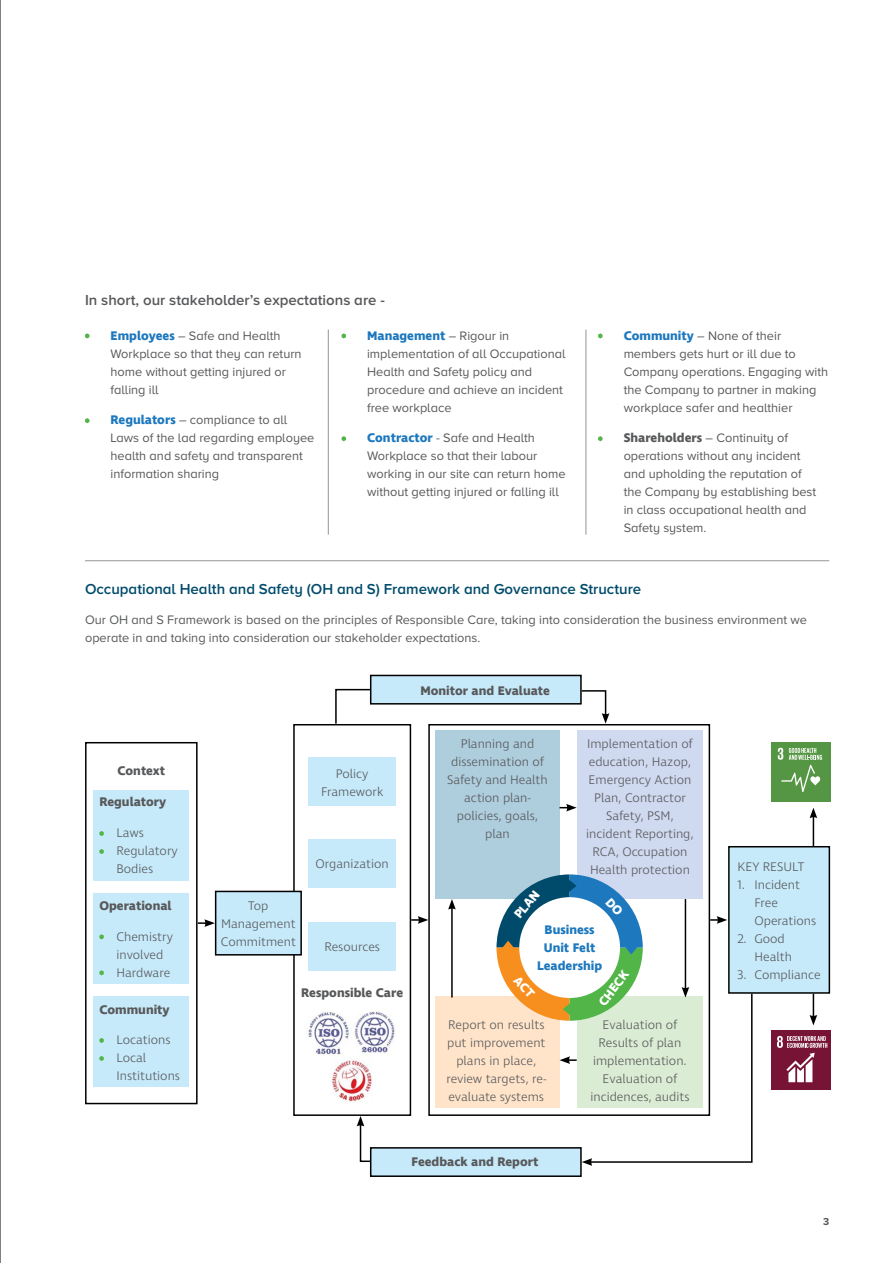
<style>
.page{position:relative;width:893px;height:1263px;background:#fff}
.page>*{position:absolute;margin:0;border:0;box-sizing:border-box;transform-origin:0 0}
.t1{font:600 15px "Proxima Nova A";color:#004b6b}
.t2{font:600 15px "Proxima Nova A";color:#58595b}
.t3{font:12.75px/18px "Proxima Nova A";color:#58595b}
.t4{font:300 12.75px/18px "Ingra";color:#58595b;text-align:center}
.t5{font:700 12.75px "Ingra";color:#58595b}
.t6{font:700 12.75px/18px "Ingra";color:#1d78be;text-align:center}
.t7{font:700 12.75px "Ingra";color:#fff}
.t8{font:700 10.5px "Proxima Nova A";color:#58595b}
.s1{font-family:"Ingra";font-weight:700;color:#1d78be}
.s2{font-family:"Proxima Nova A";font-weight:400;color:#58595b}
.s3{font-family:"Ingra";font-weight:700}
</style>
<div class="page">
<hr style="left:0;top:0;width:1px;height:1263px;background:#000">
<div style="left:94px;top:997px;width:95px;height:90px;background:#c7eafb"></div>
<div style="left:94px;top:893px;width:95px;height:90px;background:#c7eafb"></div>
<div style="left:94px;top:790px;width:95px;height:90px;background:#c7eafb"></div>
<div style="left:309px;top:757px;width:87px;height:49px;background:#c7eafb"></div>
<div style="left:309px;top:839px;width:87px;height:48px;background:#c7eafb"></div>
<div style="left:309px;top:922px;width:87px;height:48px;background:#c7eafb"></div>
<div style="left:85px;top:742px;width:113px;height:362px;border:2px solid #000"></div>
<div style="left:293px;top:724px;width:118px;height:392px;border:2px solid #000"></div>
<div style="left:216px;top:891px;width:85px;height:64px;background:#c7eafb"></div>
<div style="left:215px;top:891px;width:87px;height:64px;border:2px solid #000"></div>
<div style="left:371px;top:675px;width:210px;height:29px;background:#c7eafb"></div>
<div style="left:370px;top:675px;width:212px;height:29px;border:2px solid #000"></div>
<div style="left:371px;top:1148px;width:210px;height:28px;background:#c7eafb"></div>
<div style="left:370px;top:1147px;width:212px;height:30px;border:2px solid #000"></div>
<div style="left:428px;top:724px;width:282px;height:392px;border:2px solid #000"></div>
<div style="left:729px;top:847px;width:100px;height:146px;background:#c7eafb"></div>
<div style="left:728px;top:846px;width:102px;height:148px;border:2px solid #000"></div>
<svg style="left:85px;top:333px;width:4px;height:5px"></svg>
<svg style="left:85px;top:418px;width:4px;height:5px"></svg>
<svg style="left:342px;top:333px;width:4px;height:5px"></svg>
<svg style="left:342px;top:436px;width:4px;height:5px"></svg>
<div style="left:435px;top:997px;width:125px;height:111px;background:#ffe4ca"></div>
<div style="left:435px;top:731px;width:125px;height:168px;background:#aecddd"></div>
<div style="left:577px;top:731px;width:126px;height:168px;background:#cfd9ef"></div>
<svg style="left:598px;top:333px;width:4px;height:5px"></svg>
<svg style="left:598px;top:436px;width:4px;height:5px"></svg>
<hr style="left:328px;top:330px;width:1px;height:205px;background:#939598">
<hr style="left:586px;top:330px;width:1px;height:205px;background:#939598">
<hr style="left:85px;top:560px;width:744px;height:1px;background:#939598">
<svg style="left:99px;top:831px;width:5px;height:5px"></svg>
<svg style="left:99px;top:849px;width:5px;height:5px"></svg>
<svg style="left:99px;top:934px;width:5px;height:5px"></svg>
<svg style="left:99px;top:970px;width:5px;height:5px"></svg>
<svg style="left:99px;top:1038px;width:5px;height:5px"></svg>
<svg style="left:99px;top:1056px;width:5px;height:5px"></svg>
<svg style="left:357px;top:1116px;width:14px;height:47px"></svg>
<svg style="left:580px;top:689px;width:29px;height:35px"></svg>
<svg style="left:198px;top:919px;width:17px;height:8px"></svg>
<svg style="left:560px;top:804px;width:17px;height:7px"></svg>
<hr style="left:451px;top:907px;width:2px;height:90px;background:#000">
<svg style="left:448px;top:899px;width:8px;height:10px"></svg>
<svg style="left:810px;top:994px;width:7px;height:31px"></svg>
<hr style="left:813px;top:816px;width:1px;height:30px;background:#000">
<svg style="left:810px;top:808px;width:7px;height:10px"></svg>
<svg style="left:411px;top:916px;width:17px;height:8px"></svg>
<div style="left:771px;top:742px;width:59px;height:59px;background:#549643"></div>
<svg style="left:778px;top:748px;width:44px;height:44px"></svg>
<div style="left:771px;top:1031px;width:60px;height:59px;background:#771436"></div>
<svg style="left:777px;top:1036px;width:50px;height:46px"></svg>
<img style="left:332px;top:1060px;width:40px;height:42px">
<img style="left:308px;top:1011px;width:87px;height:44px">
<svg style="left:334px;top:688px;width:37px;height:37px"></svg>
<svg style="left:496px;top:874px;width:257px;height:292px"></svg>
<p class="t2" style="left:85px;top:291px;width:301px">In short, our stakeholder’s expectations are -</p>
<p class="t3" style="left:111px;top:326px;width:193px"><span class="s1">Employees</span> – Safe and Health<br>Workplace so that they can return home without getting injured or falling ill</p>
<p class="t3" style="left:111px;top:411px;width:205px"><span class="s1">Regulators</span> – compliance to all<br>Laws of the lad regarding employee health and safety and transparent information sharing</p>
<p class="t6" style="left:367px;top:327px;width:144px">Management <span class="s2">– Rigour in</span></p>
<p class="t3" style="left:367px;top:344px;width:200px">implementation of all Occupational<br>Health and Safety policy and procedure and achieve an incident free workplace</p>
<p class="t3" style="left:367px;top:429px;width:200px"><span class="s1">Contractor</span> - Safe and Health Workplace so that their labour working in our site can return home without getting injured or falling ill</p>
<p class="t3" style="left:624px;top:326px;width:206px"><span class="s1">Community</span> – None of their members gets hurt or ill due to<br>Company operations. Engaging with the Company to partner in making workplace safer and healthier</p>
<p class="t3" style="left:624px;top:429px;width:194px"><span class="s3">Shareholders</span> – Continuity of operations without any incident and upholding the reputation of the Company by establishing best in class occupational health and<br>Safety system.</p>
<p class="t1" style="left:85px;top:580px;width:558px">Occupational Health and Safety (OH and S) Framework and Governance Structure</p>
<p class="t3" style="left:85px;top:611px;width:723px">Our OH and S Framework is based on the principles of Responsible Care, taking into consideration the business environment we operate in and taking into consideration our stakeholder expectations.</p>
<p class="t5" style="left:117px;top:763px;width:49px">Context</p>
<p class="t5" style="left:99px;top:794px;width:68px">Regulatory</p>
<p class="t4" style="left:116px;top:825px;width:63px;text-align:left">Laws<br>Regulatory<br>Bodies</p>
<p class="t5" style="left:99px;top:897px;width:74px">Operational</p>
<p class="t4" style="left:116px;top:928px;width:58px;text-align:left">Chemistry involved<br>Hardware</p>
<p class="t5" style="left:99px;top:1001px;width:72px">Community</p>
<p class="t4" style="left:116px;top:1031px;width:65px;text-align:left">Locations<br>Local<br>Institutions</p>
<p class="t4" style="left:321px;top:765px;width:64px">Policy<br>Framework</p>
<p class="t4" style="left:316px;top:855px;width:75px">Organization</p>
<p class="t4" style="left:221px;top:897px;width:77px">Top<br>Management<br>Commitment</p>
<p class="t4" style="left:324px;top:938px;width:57px">Resources</p>
<p class="t5" style="left:301px;top:984px;width:104px">Responsible Care</p>
<p class="t5" style="left:420px;top:683px;width:131px">Monitor and Evaluate</p>
<p class="t4" style="left:447px;top:735px;width:102px">Planning and dissemination of<br>Safety and Health action plan&shy;policies, goals, plan</p>
<p class="t7" style="left:511px;top:911px;width:33px;rotate:-51deg">PLAN</p>
<p class="t4" style="left:586px;top:735px;width:109px">Implementation of education, Hazop,<br>Emergency Action<br>Plan, Contractor<br>Safety, PSM, incident Reporting,<br>RCA, Occupation<br>Health protection</p>
<p class="t6" style="left:537px;top:921px;width:67px">Business<br>Unit Felt<br>Leadership</p>
<p class="t7" style="left:595px;top:1000px;width:43px;rotate:-53deg">CHECK</p>
<p class="t4" style="left:446px;top:1016px;width:101px">Report on results put improvement plans in place, review targets, re&shy;evaluate systems</p>
<p class="t4" style="left:590px;top:1016px;width:101px">Evaluation of<br>Results of plan implementation.<br>Evaluation of incidences, audits</p>
<p class="t5" style="left:411px;top:1153px;width:128px">Feedback and Report</p>
<p class="t4" style="left:737px;top:858px;width:69px">KEY RESULT</p>
<p class="t4" style="left:754px;top:876px;width:63px;text-align:left;text-indent:-17px">1. Incident<br>Free<br>Operations</p>
<p class="t4" style="left:754px;top:930px;width:39px;text-align:left;text-indent:-17px">2. Good<br>Health</p>
<p class="t4" style="left:737px;top:966px;width:85px">3. Compliance</p>
<p class="t8" style="left:823px;top:1215px;width:8px">3</p>
</div>
